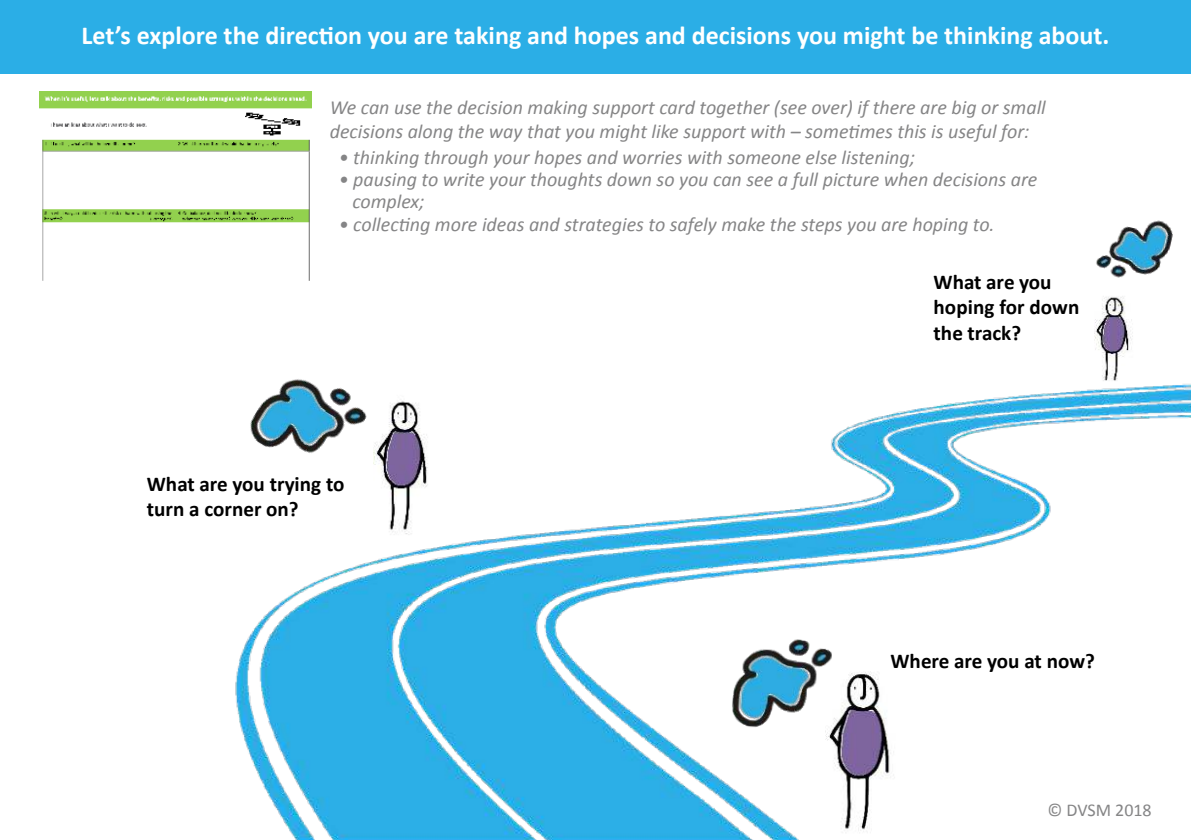
<style>
.page{position:relative;width:1191px;height:840px;background:#fff}
.page>*{position:absolute;margin:0;border:0;box-sizing:border-box;transform-origin:0 0}
.t1{font:700 26px "Calibri";color:#fff}
.t2{font:700 21px/25.4px "Calibri";color:#000}
.t3{font:italic 20px/24px "Calibri";color:#858586}
.t4{font:18px "Calibri";color:#858586}
</style>
<div class="page">
<div style="left:0;top:0;width:1191px;height:74px;background:#2baee6"></div>
<img style="left:40px;top:92px;width:271px;height:189px">
<img style="left:172px;top:260px;width:1019px;height:579px">
<img style="left:697px;top:613px;width:167px;height:144px">
<img style="left:202px;top:321px;width:208px;height:200px">
<img style="left:1068px;top:220px;width:123px;height:85px">
<img style="left:374px;top:387px;width:62px;height:154px">
<h1 class="t1" style="left:82px;top:18px;width:1029px">Let’s explore the direction you are taking and hopes and decisions you might be thinking about.</h1>
<p class="t3" style="left:330px;top:97px;width:717px">We can use the decision making support card together (see over) if there are big or small decisions along the way that you might like support with – sometimes this is useful for:</p>
<p class="t3" style="left:339px;top:147px;width:578px">• thinking through your hopes and worries with someone else listening;</p>
<p class="t3" style="left:352px;top:170px;width:686px;line-height:22px;text-indent:-14px">• pausing to write your thoughts down so you can see a full picture when decisions are complex;</p>
<p class="t3" style="left:339px;top:211px;width:657px">• collecting more ideas and strategies to safely make the steps you are hoping to.</p>
<p class="t2" style="left:147px;top:470px;width:199px">What are you trying to turn a corner on?</p>
<p class="t2" style="left:933px;top:269px;width:147px">What are you hoping for down the track?</p>
<p class="t2" style="left:890px;top:647px;width:206px">Where are you at now?</p>
<p class="t4" style="left:1047px;top:802px;width:106px">© DVSM 2018</p>
</div>
